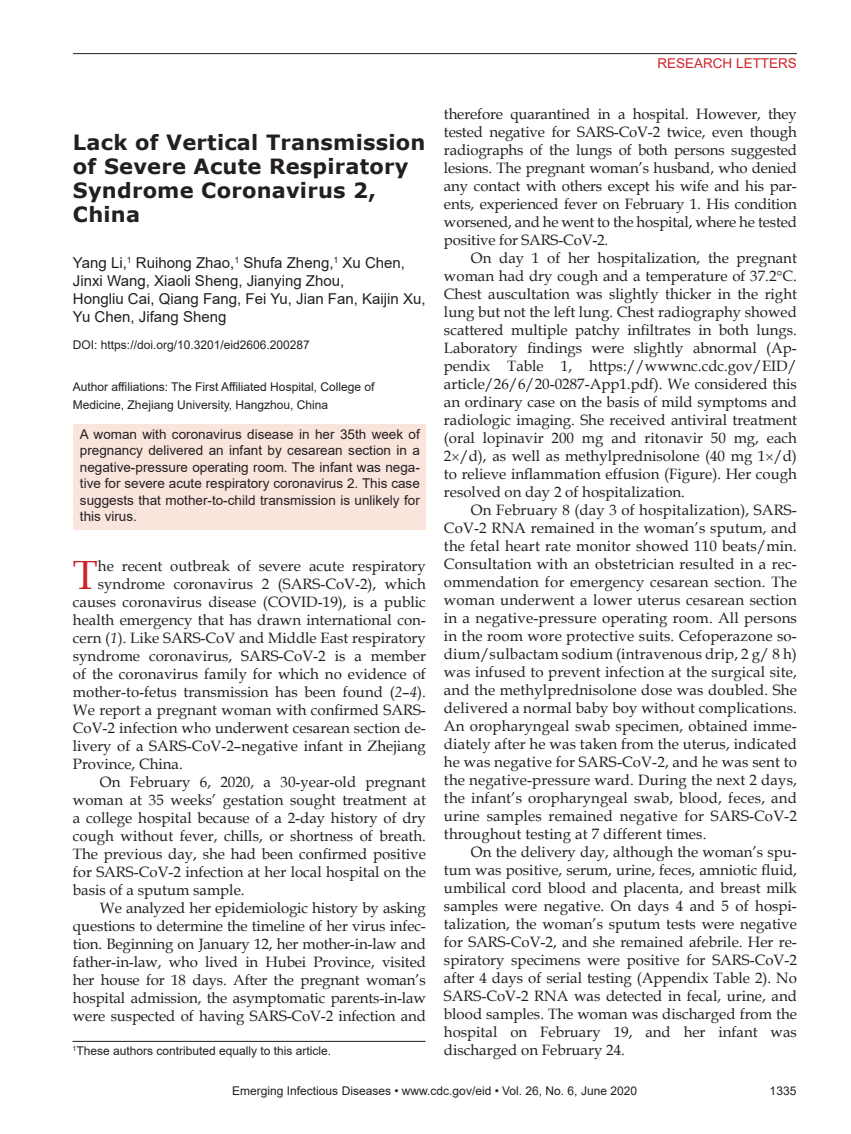
<style>
.page{position:relative;width:851px;height:1134px;background:#fff}
.page>*{position:absolute;margin:0;border:0;box-sizing:border-box;transform-origin:0 0}
.Drop_Cap{font:40.8px "Book Antiqua";color:#d1232a}
.Article_Title{font:700 21px/24px "Verdana";letter-spacing:.01em;color:#231f20}
.Body_Text{font:15px/18px "Book Antiqua";color:#231f20;text-align:justify}
.Drop_Cap-2{font:15px "Book Antiqua";color:#231f20}
.Authors{font:15px/18px "Arial";color:#231f20}
.Abstract{font:13.5px/16.5px "Arial";color:#231f20;text-align:justify}
.t1{font:13.5px "Arial";color:#d1232a}
.Authors-2{font:12px/18px "Arial";color:#231f20}
.Footnote{font:12px "Arial";color:#231f20}
.DOI{font:12px "Arial";color:#231f20}
.s1{font-style:italic}
</style>
<div class="page">
<hr style="left:73px;top:53px;width:723px;height:1px;background:#231f20">
<div style="left:74px;top:424px;width:352px;height:106px;background:#f9e5dc"></div>
<hr style="left:72px;top:1041px;width:353px;height:1px;background:#231f20">
<p class="t1" style="left:657px;top:54px;width:141px">RESEARCH LETTERS</p>
<p class="Body_Text" style="left:444px;top:104px;width:354px">therefore quarantined in a hospital. However, they tested negative for SARS-CoV-2 twice, even though radiographs of the lungs of both persons suggested lesions. The pregnant woman’s husband, who denied any contact with others except his wife and his par&shy;ents, experienced fever on February 1. His condition worsened, and he went to the hospital, where he tested positive for SARS-CoV-2.</p>
<p class="Body_Text" style="left:444px;top:248px;width:354px;text-indent:27px">On day 1 of her hospitalization, the pregnant woman had dry cough and a temperature of 37.2 C.<br>Chest auscultation was slightly thicker in the right lung but not the left lung. Chest radiography showed scattered multiple patchy infiltrates in both lungs.<br>Laboratory findings were slightly abnormal (Ap&shy;pendix Table 1, https://wwwnc.cdc.gov/EID/ article/26/6/20-0287-App1.pdf). We considered this an ordinary case on the basis of mild symptoms and radiologic imaging. She received antiviral treatment (oral lopinavir 200 mg and ritonavir 50 mg, each 2 /d), as well as methylprednisolone (40 mg 1 /d) to relieve inflammation effusion (Figure). Her cough resolved on day 2 of hospitalization.</p>
<p class="Body_Text" style="left:444px;top:500px;width:354px;text-indent:27px">On February 8 (day 3 of hospitalization), SARS-CoV-2 RNA remained in the woman’s sputum, and the fetal heart rate monitor showed 110 beats/min.<br>Consultation with an obstetrician resulted in a rec&shy;ommendation for emergency cesarean section. The woman underwent a lower uterus cesarean section in a negative-pressure operating room. All persons in the room wore protective suits. Cefoperazone so&shy;dium/sulbactam sodium (intravenous drip, 2 g/ 8 h) was infused to prevent infection at the surgical site, and the methylprednisolone dose was doubled. She delivered a normal baby boy without complications.<br>An oropharyngeal swab specimen, obtained imme&shy;diately after he was taken from the uterus, indicated he was negative for SARS-CoV-2, and he was sent to the negative-pressure ward. During the next 2 days, the infant’s oropharyngeal swab, blood, feces, and urine samples remained negative for SARS-CoV-2 throughout testing at 7 different times.</p>
<p class="Body_Text" style="left:444px;top:842px;width:354px;text-indent:27px">On the delivery day, although the woman’s spu&shy;tum was positive, serum, urine, feces, amniotic fluid, umbilical cord blood and placenta, and breast milk samples were negative. On days 4 and 5 of hospi&shy;talization, the woman’s sputum tests were negative for SARS-CoV-2, and she remained afebrile. Her re&shy;spiratory specimens were positive for SARS-CoV-2 after 4 days of serial testing (Appendix Table 2). No SARS-CoV-2 RNA was detected in fecal, urine, and blood samples. The woman was discharged from the hospital on February 19, and her infant was discharged on February 24.</p>
<p class="Authors-2" style="left:232px;top:1082px;width:406px">Emerging Infectious Diseases • www.cdc.gov/eid • Vol. 26, No. 6, June 2020</p>
<p class="Authors-2" style="left:769px;top:1082px;width:28px">1335</p>
<p class="Article_Title" style="left:73px;top:130px;width:354px">Lack of Vertical Transmission of Severe Acute Respiratory<br>Syndrome Coronavirus 2,<br>China</p>
<p class="Authors" style="left:73px;top:254px;width:354px">Yang Li,<sup>1</sup> Ruihong Zhao,<sup>1</sup> Shufa Zheng,<sup>1</sup> Xu Chen, Jinxi Wang, Xiaoli Sheng, Jianying Zhou,<br>Hongliu Cai, Qiang Fang, Fei Yu, Jian Fan, Kaijin Xu, Yu Chen, Jifang Sheng</p>
<p class="DOI" style="left:73px;top:337px;width:238px">DOI: https://doi.org/10.3201/eid2606.200287</p>
<p class="Authors-2" style="left:73px;top:378px;width:303px">Author affiliations: The First Affiliated Hospital, College of<br>Medicine, Zhejiang University, Hangzhou, China</p>
<p class="Abstract" style="left:80px;top:426px;width:341px">A woman with coronavirus disease in her 35th week of pregnancy delivered an infant by cesarean section in a negative-pressure operating room. The infant was nega&shy;tive for severe acute respiratory coronavirus 2. This case suggests that mother-to-child transmission is unlikely for this virus.</p>
<p class="Drop_Cap" style="left:73px;top:547px;width:26px">T</p>
<p class="Drop_Cap-2" style="left:98px;top:555px;width:329px">he recent outbreak of severe acute respiratory</p>
<p class="Drop_Cap-2" style="left:98px;top:573px;width:329px">syndrome coronavirus 2 (SARS-CoV-2), which</p>
<p class="Drop_Cap-2" style="left:73px;top:591px;width:354px">causes coronavirus disease (COVID-19), is a public</p>
<p class="Drop_Cap-2" style="left:73px;top:609px;width:354px">health emergency that has drawn international con-</p>
<p class="Drop_Cap-2" style="left:73px;top:627px;width:354px">cern (<span class="s1">1</span>). Like SARS-CoV and Middle East respiratory</p>
<p class="Drop_Cap-2" style="left:73px;top:645px;width:354px">syndrome coronavirus, SARS-CoV-2 is a member</p>
<p class="Drop_Cap-2" style="left:73px;top:663px;width:354px">of the coronavirus family for which no evidence of</p>
<p class="Drop_Cap-2" style="left:73px;top:681px;width:354px">mother-to-fetus transmission has been found (<span class="s1">2</span>–<span class="s1">4</span>).</p>
<p class="Drop_Cap-2" style="left:73px;top:699px;width:354px">We report a pregnant woman with confirmed SARS-</p>
<p class="Drop_Cap-2" style="left:73px;top:717px;width:354px">CoV-2 infection who underwent cesarean section de-</p>
<p class="Drop_Cap-2" style="left:73px;top:735px;width:354px">livery of a SARS-CoV-2–negative infant in Zhejiang</p>
<p class="Drop_Cap-2" style="left:73px;top:753px;width:111px">Province, China.</p>
<p class="Body_Text" style="left:73px;top:772px;width:354px;text-indent:27px">On February 6, 2020, a 30-year-old pregnant woman at 35 weeks’ gestation sought treatment at a college hospital because of a 2-day history of dry cough without fever, chills, or shortness of breath.<br>The previous day, she had been confirmed positive for SARS-CoV-2 infection at her local hospital on the basis of a sputum sample.</p>
<p class="Body_Text" style="left:73px;top:898px;width:354px;text-indent:27px">We analyzed her epidemiologic history by asking questions to determine the timeline of her virus infec&shy;tion. Beginning on January 12, her mother-in-law and father-in-law, who lived in Hubei Province, visited her house for 18 days. After the pregnant woman’s hospital admission, the asymptomatic parents-in-law were suspected of having SARS-CoV-2 infection and</p>
<p class="Footnote" style="left:72px;top:1043px;width:260px"><sup>1</sup>These authors contributed equally to this article.</p>
</div>
